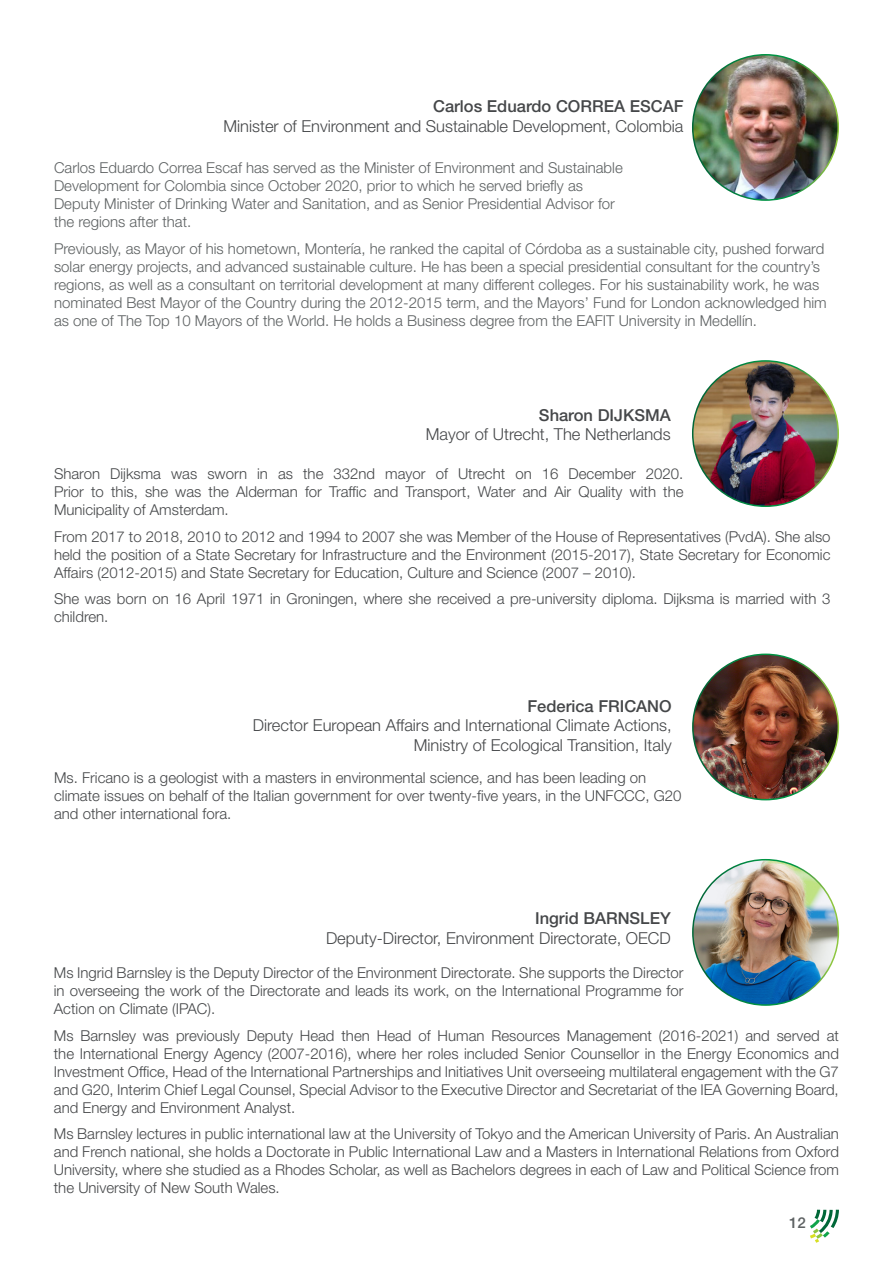
<style>
.page{position:relative;width:893px;height:1263px;background:#fff}
.page>*{position:absolute;margin:0;border:0;box-sizing:border-box;transform-origin:0 0}
.t1{font:300 16.5px/19.8px "Helvetica Neue LT Std";color:#454749;text-align:right}
.t2{font:500 16.5px "Helvetica Neue LT Std";color:#454749}
.t3{font:300 15px/18px "Helvetica Neue LT Std";color:#454749;text-align:justify}
.t4{font:300 15px/18px "Helvetica Neue LT Std";color:#5d6162}
.t5{font:500 15px "Helvetica Neue LT Std";color:#5d6162}
</style>
<div class="page">
<svg style="left:810px;top:1210px;width:29px;height:33px"></svg>
<img style="left:693px;top:654px;width:145px;height:146px;border-radius:73px">
<img style="left:693px;top:361px;width:145px;height:145px;border-radius:73px">
<img style="left:693px;top:55px;width:145px;height:145px;border-radius:73px">
<img style="left:693px;top:860px;width:145px;height:145px;border-radius:73px">
<p class="t2" style="left:433px;top:97px;width:252px">Carlos Eduardo CORREA ESCAF</p>
<p class="t1" style="left:223px;top:116px;width:461px">Minister of Environment and Sustainable Development, Colombia</p>
<p class="t4" style="left:54px;top:158px;width:570px">Carlos Eduardo Correa Escaf has served as the Minister of Environment and Sustainable Development for Colombia since October 2020, prior to which he served briefly as Deputy Minister of Drinking Water and Sanitation, and as Senior Presidential Advisor for the regions after that.</p>
<p class="t4" style="left:54px;top:239px;width:774px">Previously, as Mayor of his hometown, Montería, he ranked the capital of Córdoba as a sustainable city, pushed forward solar energy projects, and advanced sustainable culture. He has been a special presidential consultant for the country’s regions, as well as a consultant on territorial development at many different colleges. For his sustainability work, he was nominated Best Mayor of the Country during the 2012-2015 term, and the Mayors’ Fund for London acknowledged him as one of The Top 10 Mayors of the World. He holds a Business degree from the EAFIT University in Medellín.</p>
<p class="t2" style="left:539px;top:405px;width:133px">Sharon DIJKSMA</p>
<p class="t1" style="left:426px;top:424px;width:246px">Mayor of Utrecht, The Netherlands</p>
<p class="t3" style="left:54px;top:465px;width:631px">Sharon Dijksma was sworn in as the 332nd mayor of Utrecht on 16 December 2020.<br>Prior to this, she was the Alderman for Traffic and Transport, Water and Air Quality with the Municipality of Amsterdam.</p>
<p class="t3" style="left:54px;top:527px;width:778px">From 2017 to 2018, 2010 to 2012 and 1994 to 2007 she was Member of the House of Representatives (PvdA). She also held the position of a State Secretary for Infrastructure and the Environment (2015-2017), State Secretary for Economic Affairs (2012-2015) and State Secretary for Education, Culture and Science (2007 – 2010).</p>
<p class="t3" style="left:54px;top:590px;width:778px">She was born on 16 April 1971 in Groningen, where she received a pre-university diploma. Dijksma is married with 3 children.</p>
<p class="t2" style="left:527px;top:696px;width:146px">Federica FRICANO</p>
<p class="t1" style="left:253px;top:715px;width:421px">Director European Affairs and International Climate Actions,<br>Ministry of Ecological Transition, Italy</p>
<p class="t3" style="left:54px;top:768px;width:629px;text-align:left">Ms. Fricano is a geologist with a masters in environmental science, and has been leading on climate issues on behalf of the Italian government for over twenty-five years, in the UNFCCC, G20 and other international fora.</p>
<p class="t2" style="left:535px;top:908px;width:137px">Ingrid BARNSLEY</p>
<p class="t1" style="left:326px;top:927px;width:346px">Deputy-Director, Environment Directorate, OECD</p>
<p class="t3" style="left:54px;top:964px;width:631px">Ms Ingrid Barnsley is the Deputy Director of the Environment Directorate. She supports the Director in overseeing the work of the Directorate and leads its work, on the International Programme for Action on Climate (IPAC).</p>
<p class="t3" style="left:54px;top:1026px;width:786px">Ms Barnsley was previously Deputy Head then Head of Human Resources Management (2016-2021) and served at the International Energy Agency (2007-2016), where her roles included Senior Counsellor in the Energy Economics and Investment Office, Head of the International Partnerships and Initiatives Unit overseeing multilateral engagement with the G7 and G20, Interim Chief Legal Counsel, Special Advisor to the Executive Director and Secretariat of the IEA Governing Board, and Energy and Environment Analyst.</p>
<p class="t3" style="left:54px;top:1125px;width:787px">Ms Barnsley lectures in public international law at the University of Tokyo and the American University of Paris. An Australian and French national, she holds a Doctorate in Public International Law and a Masters in International Relations from Oxford University, where she studied as a Rhodes Scholar, as well as Bachelors degrees in each of Law and Political Science from the University of New South Wales.</p>
<p class="t5" style="left:789px;top:1213px;width:18px">12</p>
</div>
